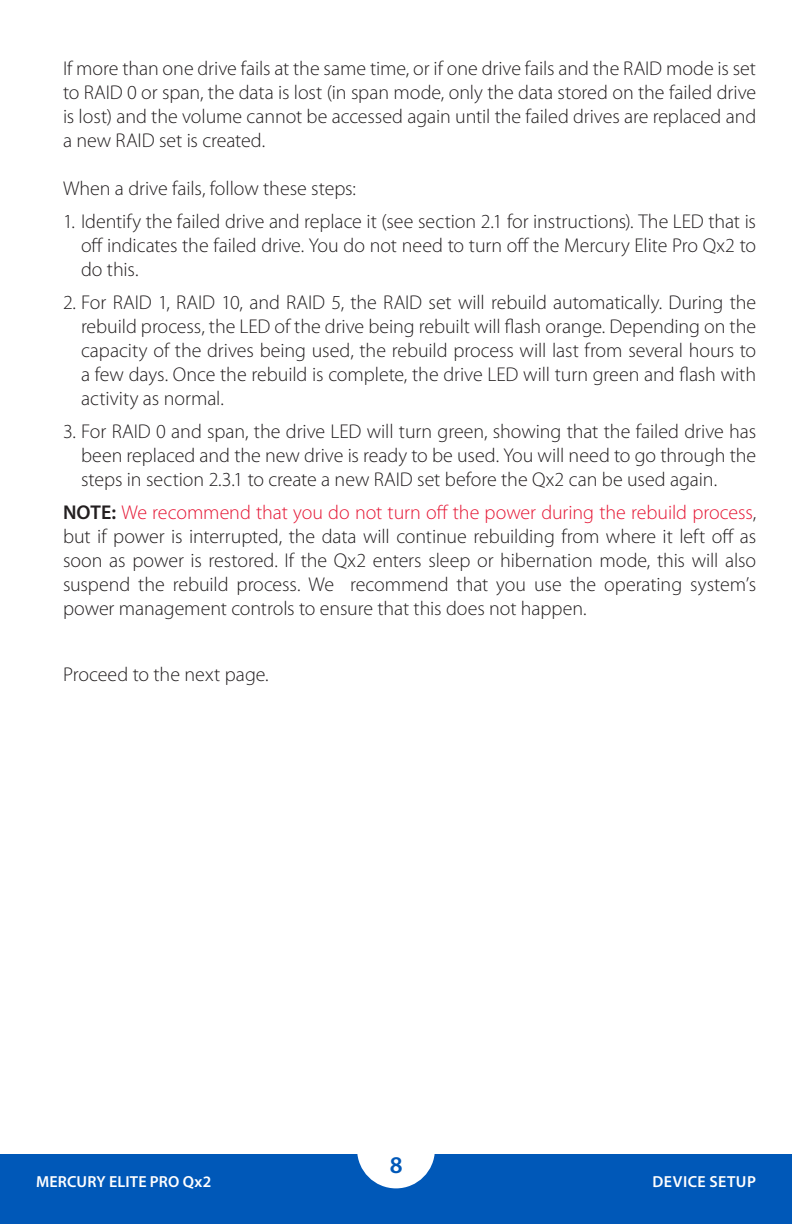
<style>
.page{position:relative;width:792px;height:1224px;background:#fff}
.page>*{position:absolute;margin:0;border:0;box-sizing:border-box;transform-origin:0 0}
.t1{font:600 24px "Myriad Pro";color:#0058b8}
.Subhead_Paragraph{font:300 20px/24px "Myriad Pro";letter-spacing:-.005em;color:#231f20;text-align:justify}
.t2{font:600 16px "Myriad Pro";letter-spacing:.015em;color:#fff}
.t3{font:600 16px "Myriad Pro";letter-spacing:.035em;color:#fff}
.s1{font-weight:600}
.s2{color:#e51836}
</style>
<div class="page">
<div style="left:0;top:1155px;width:792px;height:69px;background:#0058b8"></div>
<div style="left:357px;top:1111px;width:78px;height:77px;background:#fff;border-radius:50%"></div>
<p class="Subhead_Paragraph" style="left:63px;top:57px;width:695px">If more than one drive fails at the same time, or if one drive fails and the RAID mode is set to RAID 0 or span, the data is lost (in span mode, only the data stored on the failed drive is lost) and the volume cannot be accessed again until the failed drives are replaced and a new RAID set is created.</p>
<p class="Subhead_Paragraph" style="left:63px;top:177px;width:295px">When a drive fails, follow these steps:</p>
<p class="Subhead_Paragraph" style="left:81px;top:210px;width:677px;text-indent:-18px">1. Identify the failed drive and replace it (see section 2.1 for instructions). The LED that is off indicates the failed drive. You do not need to turn off the Mercury Elite Pro Qx2 to do this.</p>
<p class="Subhead_Paragraph" style="left:81px;top:291px;width:677px;text-indent:-18px">2. For RAID 1, RAID 10, and RAID 5, the RAID set will rebuild automatically. During the rebuild process, the LED of the drive being rebuilt will flash orange. Depending on the capacity of the drives being used, the rebuild process will last from several hours to a few days. Once the rebuild is complete, the drive LED will turn green and flash with activity as normal.</p>
<p class="Subhead_Paragraph" style="left:81px;top:420px;width:677px;text-indent:-18px">3. For RAID 0 and span, the drive LED will turn green, showing that the failed drive has been replaced and the new drive is ready to be used. You will need to go through the steps in section 2.3.1 to create a new RAID set before the Qx2 can be used again.</p>
<p class="Subhead_Paragraph" style="left:63px;top:501px;width:695px"><span class="s1">NOTE:</span> <span class="s2">We recommend that you do not turn off the power during the rebuild process</span>, but if power is interrupted, the data will continue rebuilding from where it left off as soon as power is restored. If the Qx2 enters sleep or hibernation mode, this will also suspend the rebuild process. We recommend that you use the operating system’s power management controls to ensure that this does not happen.</p>
<p class="Subhead_Paragraph" style="left:63px;top:663px;width:207px">Proceed to the next page.</p>
<p class="t1" style="left:390px;top:1150px;width:14px">8</p>
<p class="t2" style="left:36px;top:1171px;width:177px">MERCURY ELITE PRO Qx2</p>
<p class="t3" style="left:652px;top:1171px;width:105px">DEVICE SETUP</p>
</div>
